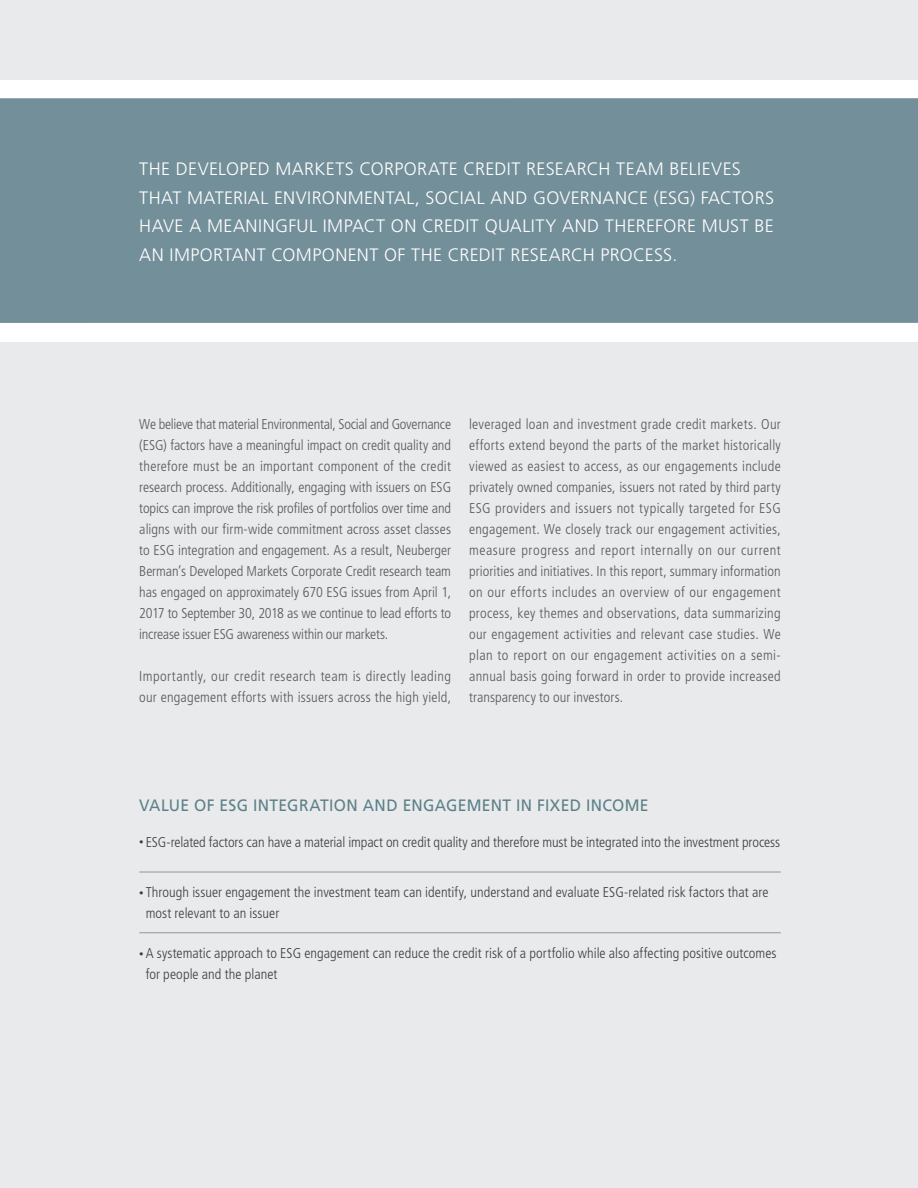
<style>
.page{position:relative;width:918px;height:1188px;background:#fff}
.page>*{position:absolute;margin:0;border:0;box-sizing:border-box;transform-origin:0 0}
.t1{font:300 18px/28.5px "Frutiger LT Std";letter-spacing:.02em;color:#fff}
.Headlines{font:16.5px "Frutiger LT Std";letter-spacing:.025em;color:#5c8089;scale:.95 1}
.Body_Copy{font:300 condensed 14.25px/21px "Frutiger LT Std";letter-spacing:.015em;color:#57585a;text-align:justify}
.Subhead_2{font:300 condensed 14.25px/21px "Frutiger LT Std";color:#3e3e3f}
.s1{font-size:9px}
</style>
<div class="page">
<div style="left:0;top:342px;width:918px;height:846px;background:#e9eaeb"></div>
<div style="left:0;top:0;width:918px;height:79px;background:#e9eaeb"></div>
<div style="left:0;top:98px;width:918px;height:225px;background:#738f99"></div>
<hr style="left:139px;top:872px;width:642px;height:1px;background:#939598">
<hr style="left:139px;top:933px;width:642px;height:1px;background:#939598">
<p class="t1" style="left:139px;top:155px;width:636px">THE DEVELOPED MARKETS CORPORATE CREDIT RESEARCH TEAM BELIEVES THAT MATERIAL ENVIRONMENTAL, SOCIAL AND GOVERNANCE (ESG) FACTORS HAVE A MEANINGFUL IMPACT ON CREDIT QUALITY AND THEREFORE MUST BE AN IMPORTANT COMPONENT OF THE CREDIT RESEARCH PROCESS.</p>
<p class="Body_Copy" style="left:139px;top:413px;width:313px">We believe that material Environmental, Social and Governance (ESG) factors have a meaningful impact on credit quality and therefore must be an important component of the credit research process. Additionally, engaging with issuers on ESG topics can improve the risk profiles of portfolios over time and aligns with our firm-wide commitment across asset classes to ESG integration and engagement. As a result, Neuberger Berman’s Developed Markets Corporate Credit research team has engaged on approximately 670 ESG issues from April 1, 2017 to September 30, 2018 as we continue to lead efforts to increase issuer ESG awareness within our markets.</p>
<p class="Body_Copy" style="left:139px;top:665px;width:313px">Importantly, our credit research team is directly leading our engagement efforts with issuers across the high yield,</p>
<p class="Body_Copy" style="left:469px;top:413px;width:313px">leveraged loan and investment grade credit markets. Our efforts extend beyond the parts of the market historically viewed as easiest to access, as our engagements include privately owned companies, issuers not rated by third party ESG providers and issuers not typically targeted for ESG engagement. We closely track our engagement activities, measure progress and report internally on our current priorities and initiatives. In this report, summary information on our efforts includes an overview of our engagement process, key themes and observations, data summarizing our engagement activities and relevant case studies. We plan to report on our engagement activities on a semi&shy;annual basis going forward in order to provide increased transparency to our investors.</p>
<p class="Headlines" style="left:139px;top:796px;width:538px">VALUE OF ESG INTEGRATION AND ENGAGEMENT IN FIXED INCOME</p>
<p class="Subhead_2" style="left:139px;top:832px;width:643px"><span class="s1">•</span> ESG-related factors can have a material impact on credit quality and therefore must be integrated into the investment process</p>
<p class="Subhead_2" style="left:146px;top:882px;width:624px;text-indent:-6px"><span class="s1">•</span> Through issuer engagement the investment team can identify, understand and evaluate ESG-related risk factors that are most relevant to an issuer</p>
<p class="Subhead_2" style="left:146px;top:943px;width:632px;text-indent:-6px"><span class="s1">•</span> A systematic approach to ESG engagement can reduce the credit risk of a portfolio while also affecting positive outcomes for people and the planet</p>
</div>
